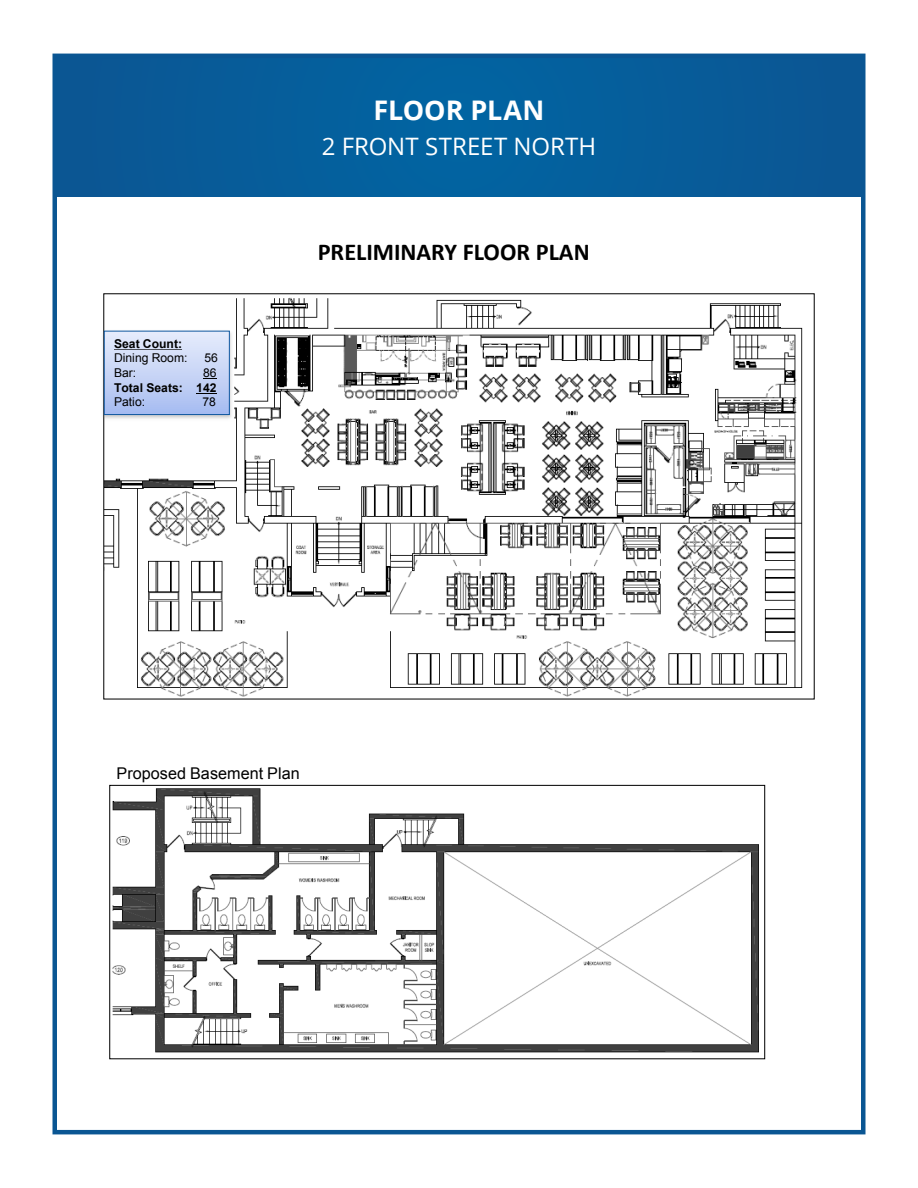
<style>
.page{position:relative;width:918px;height:1188px;background:#fff}
.page>*{position:absolute;margin:0;border:0;box-sizing:border-box;transform-origin:0 0}
.t1{font:700 27px "Open Sans";letter-spacing:-.005em;color:#fff}
.t2{font:700 24.3px "Calibri";color:#000}
.t3{font:24px "Open Sans";color:#fff}
.t4{font:16.2px "Arial";color:#000}
.t5{font:12.15px "Arial";letter-spacing:.005em;color:#000}
.t6{font:700 12.15px "Arial";letter-spacing:.005em;color:#000}
</style>
<div class="page">
<div style="left:56px;top:57px;width:806px;height:140px;background:#075d9a"></div>
<div style="left:52px;top:54px;width:814px;height:1080px;border:4px solid #0a5693"></div>
<img style="left:112px;top:788px;width:647px;height:265px">
<div style="left:109px;top:785px;width:656px;height:274px;border:1px solid #000"></div>
<img style="left:105px;top:297px;width:698px;height:400px">
<img style="left:103px;top:328px;width:131px;height:94px">
<img style="left:102px;top:330px;width:131px;height:93px">
<div style="left:104px;top:331px;width:125px;height:84px;background:linear-gradient(to bottom,#e8edfc,#a8bdf1)"></div>
<div style="left:104px;top:331px;width:126px;height:84px;border:1px solid #1259a0"></div>
<svg style="left:114px;top:349px;width:68px;height:1px"></svg>
<svg style="left:203px;top:378px;width:14px;height:1px"></svg>
<svg style="left:196px;top:393px;width:21px;height:1px"></svg>
<p class="t6" style="left:114px;top:336px;width:70px">Seat Count:</p>
<p class="t5" style="left:114px;top:350px;width:75px">Dining Room:</p>
<p class="t5" style="left:204px;top:350px;width:15px">56</p>
<p class="t5" style="left:114px;top:365px;width:24px">Bar:</p>
<p class="t5" style="left:203px;top:365px;width:15px">86</p>
<p class="t6" style="left:114px;top:379px;width:104px">Total Seats: 142</p>
<p class="t5" style="left:114px;top:394px;width:33px">Patio:</p>
<p class="t5" style="left:202px;top:394px;width:15px">78</p>
<h1 class="t1" style="left:374px;top:91px;width:172px">FLOOR PLAN</h1>
<h3 class="t3" style="left:322px;top:129px;width:276px">2 FRONT STREET NORTH</h3>
<h2 class="t2" style="left:318px;top:237px;width:273px">PRELIMINARY FLOOR PLAN</h2>
<h3 class="t4" style="left:117px;top:763px;width:185px">Proposed Basement Plan</h3>
</div>
